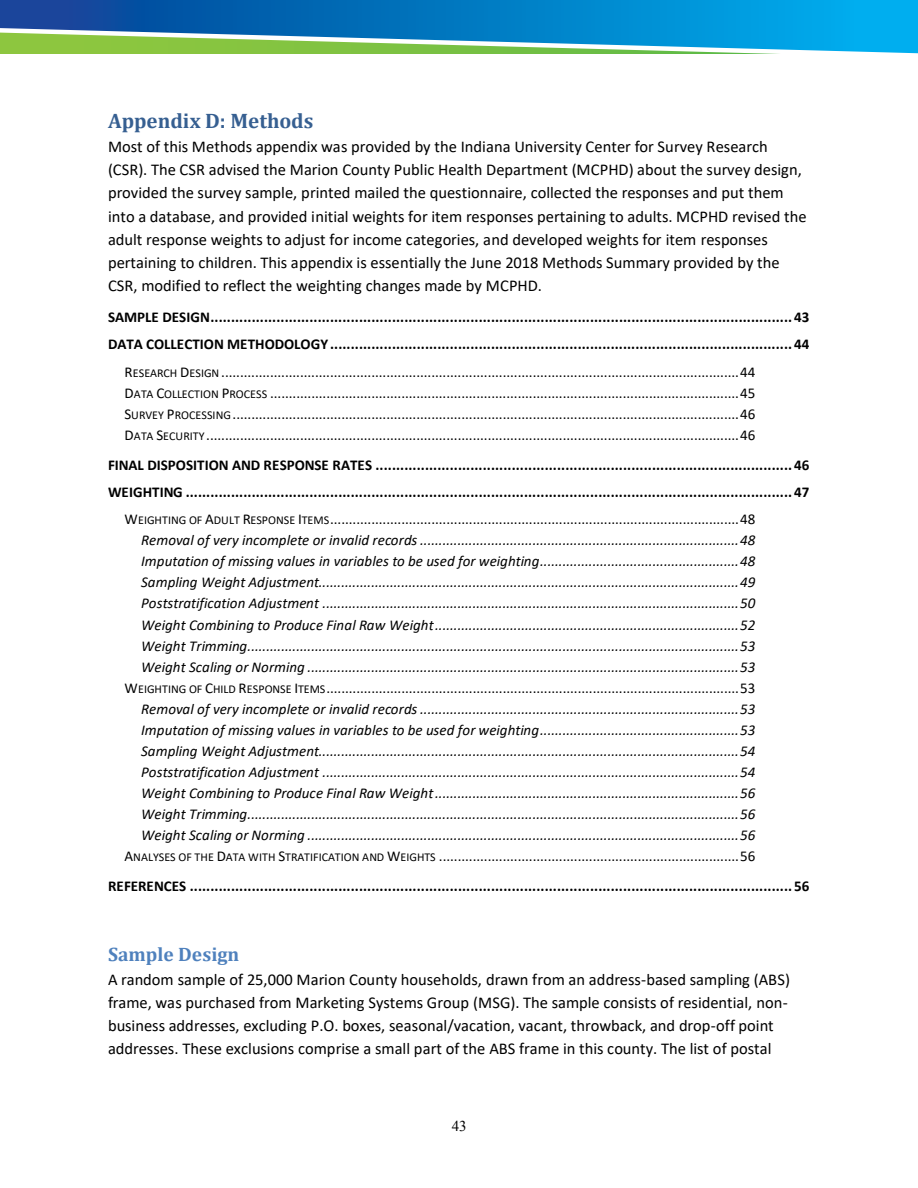
<style>
.page{position:relative;width:918px;height:1188px;background:#fff}
.page>*{position:absolute;margin:0;border:0;box-sizing:border-box;transform-origin:0 0}
.t1{font:700 21px "Cambria";letter-spacing:-.005em;color:#365f91}
.t2{font:700 19.5px "Cambria";color:#4f81bd}
.t3{font:16.5px/23.1px "Calibri";color:#000}
.t4{font:italic 15px/21px "Calibri";color:#000;text-align:right}
.t5{font:15px/21px "Calibri";letter-spacing:-.005em;color:#000;text-align:justify}
.t6{font:700 15px "Calibri";color:#000}
.t7{font:15px "Times New Roman";color:#000}
.s1{font-size:12px}
.s2{font-style:normal}
.s3{font-style:normal;font-size:12px}
</style>
<div class="page">
<svg style="left:0;top:53px;width:918px;height:1px"></svg>
<svg style="left:0;top:0;width:918px;height:53px;background:#2a93b5"></svg>
<p class="t1" style="left:108px;top:106px;width:207px">Appendix D: Methods</p>
<p class="t3" style="left:108px;top:135px;width:700px">Most of this Methods appendix was provided by the Indiana University Center for Survey Research (CSR). The CSR advised the Marion County Public Health Department (MCPHD) about the survey design, provided the survey sample, printed mailed the questionnaire, collected the responses and put them into a database, and provided initial weights for item responses pertaining to adults. MCPHD revised the adult response weights to adjust for income categories, and developed weights for item responses pertaining to children. This appendix is essentially the June 2018 Methods Summary provided by the CSR, modified to reflect the weighting changes made by MCPHD.</p>
<p class="t6" style="left:108px;top:306px;width:703px">SAMPLE DESIGN ............................................................................................................................................. 43</p>
<p class="t6" style="left:108px;top:334px;width:703px">DATA COLLECTION METHODOLOGY ................................................................................................................ 44</p>
<p class="t5" style="left:125px;top:361px;width:632px">R<span class="s1">ESEARCH</span> D<span class="s1">ESIGN</span> ..........................................................................................................................................44</p>
<p class="t5" style="left:125px;top:382px;width:632px">D<span class="s1">ATA</span> C<span class="s1">OLLECTION</span> P<span class="s1">ROCESS</span> .............................................................................................................................45<br>S<span class="s1">URVEY</span> P<span class="s1">ROCESSING</span>.......................................................................................................................................46<br>D<span class="s1">ATA</span> S<span class="s1">ECURITY</span> ..............................................................................................................................................46</p>
<p class="t6" style="left:108px;top:454px;width:703px">FINAL DISPOSITION AND RESPONSE RATES ..................................................................................................... 46</p>
<p class="t6" style="left:108px;top:481px;width:703px">WEIGHTING ................................................................................................................................................... 47</p>
<p class="t5" style="left:125px;top:509px;width:632px">W<span class="s1">EIGHTING OF</span> A<span class="s1">DULT</span> R<span class="s1">ESPONSE</span> I<span class="s1">TEMS</span>.............................................................................................................48</p>
<p class="t4" style="left:125px;top:529px;width:632px">Removal of very incomplete or invalid records .....................................................................................48<br>Imputation of missing values in variables to be used for weighting.....................................................48<br>Sampling Weight Adjustment................................................................................................................49<br>Poststratification Adjustment ...............................................................................................................50<br>Weight Combining to Produce Final Raw Weight.................................................................................52<br>Weight Trimming...................................................................................................................................53<br>Weight Scaling or Norming ...................................................................................................................53<br><span class="s2">W</span><span class="s3">EIGHTING OF</span> <span class="s2">C</span><span class="s3">HILD</span> <span class="s2">R</span><span class="s3">ESPONSE</span> <span class="s2">I</span><span class="s3">TEMS</span><span class="s2">..............................................................................................................53<br></span>Removal of very incomplete or invalid records .....................................................................................53<br>Imputation of missing values in variables to be used for weighting.....................................................53<br>Sampling Weight Adjustment................................................................................................................54<br>Poststratification Adjustment ...............................................................................................................54<br>Weight Combining to Produce Final Raw Weight.................................................................................56<br>Weight Trimming...................................................................................................................................56<br>Weight Scaling or Norming ...................................................................................................................56<br><span class="s2">A</span><span class="s3">NALYSES OF THE</span> <span class="s2">D</span><span class="s3">ATA WITH</span> <span class="s2">S</span><span class="s3">TRATIFICATION AND</span> <span class="s2">W</span><span class="s3">EIGHTS</span> <span class="s2">................................................................................56</span></p>
<p class="t6" style="left:108px;top:876px;width:703px">REFERENCES .................................................................................................................................................. 56</p>
<p class="t2" style="left:108px;top:941px;width:133px">Sample Design</p>
<p class="t3" style="left:108px;top:967px;width:684px">A random sample of 25,000 Marion County households, drawn from an address-based sampling (ABS) frame, was purchased from Marketing Systems Group (MSG). The sample consists of residential, non&shy;business addresses, excluding P.O. boxes, seasonal/vacation, vacant, throwback, and drop-off point addresses. These exclusions comprise a small part of the ABS frame in this county. The list of postal</p>
<p class="t7" style="left:452px;top:1116px;width:16px">43</p>
</div>
